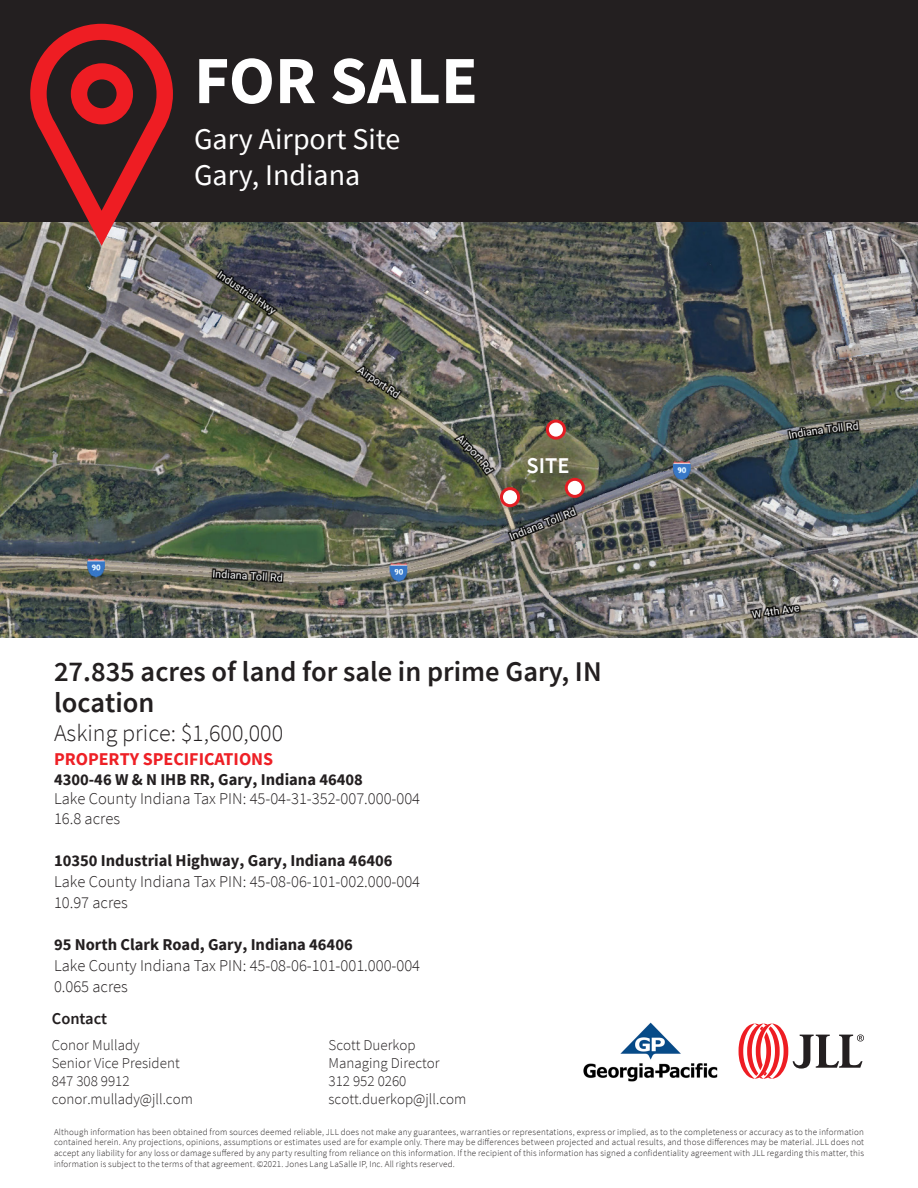
<style>
.page{position:relative;width:918px;height:1188px;background:#fff}
.page>*{position:absolute;margin:0;border:0;box-sizing:border-box;transform-origin:0 0}
.t1{font:700 67.5px "Source Sans Pro";color:#fff}
.t2{font:30px "Source Sans Pro";color:#fff}
.t3{font:600 28.5px/31.8px "Source Sans Pro";color:#231f20}
.t4{font:300 24px "Source Sans Pro";color:#231f20}
.t5{font:600 22.5px "Source Sans Pro";color:#fff}
.t6{font:700 18px "Source Sans Pro";color:#ee2026}
.t7{font:300 16.5px/21px "Source Sans Pro";color:#231f20}
.t8{font:600 16.5px "Source Sans Pro";color:#231f20}
.t9{font:300 15px/18px "Source Sans Pro";color:#231f20}
.Disclaimer{font:300 9px/10.8px "Source Sans Pro";letter-spacing:.02em;color:#231f20;text-align:justify}
.s1{font-weight:700}
</style>
<div class="page">
<div style="left:0;top:0;width:918px;height:222px;background:#231f20"></div>
<svg style="left:739px;top:1024px;width:125px;height:55px"></svg>
<img style="left:0;top:222px;width:918px;height:415px">
<div style="left:501px;top:489px;width:18px;height:17px;background:#fff;border-radius:50%"></div>
<div style="left:500px;top:487px;width:20px;height:20px;border:3px solid #e31e24;border-radius:50%"></div>
<div style="left:566px;top:479px;width:17px;height:17px;background:#fff;border-radius:50%"></div>
<div style="left:565px;top:478px;width:20px;height:20px;border:3px solid #e31e24;border-radius:50%"></div>
<div style="left:547px;top:421px;width:17px;height:17px;background:#fff;border-radius:50%"></div>
<div style="left:546px;top:420px;width:20px;height:20px;border:3px solid #e31e24;border-radius:50%"></div>
<svg style="left:30px;top:24px;width:143px;height:222px"></svg>
<img style="left:583px;top:1022px;width:135px;height:60px">
<p class="t1" style="left:194px;top:35px;width:285px">FOR SALE</p>
<p class="t2" style="left:194px;top:119px;width:208px">Gary Airport Site</p>
<p class="t2" style="left:194px;top:155px;width:168px">Gary, Indiana</p>
<p class="t5" style="left:527px;top:451px;width:44px">SITE</p>
<p class="t3" style="left:54px;top:655px;width:549px">27.835 acres of land for sale in prime Gary, IN location</p>
<p class="t4" style="left:54px;top:719px;width:231px">Asking price: $1,600,000</p>
<p class="t6" style="left:54px;top:747px;width:221px">PROPERTY SPECIFICATIONS</p>
<p class="t7" style="left:54px;top:770px;width:368px;line-height:19.5px"><span class="s1">4300-46 W &amp; N IHB RR, Gary, Indiana 46408<br></span>Lake County Indiana Tax PIN: 45-04-31-352-007.000-004<br>16.8 acres</p>
<p class="t7" style="left:54px;top:850px;width:368px"><span class="s1">10350 Industrial Highway, Gary, Indiana 46406<br></span>Lake County Indiana Tax PIN: 45-08-06-101-002.000-004<br>10.97 acres</p>
<p class="t7" style="left:54px;top:934px;width:368px"><span class="s1">95 North Clark Road, Gary, Indiana 46406<br></span>Lake County Indiana Tax PIN: 45-08-06-101-001.000-004<br>0.065 acres</p>
<p class="t8" style="left:52px;top:1007px;width:57px">Contact</p>
<p class="t9" style="left:52px;top:1036px;width:143px">Conor Mullady<br>Senior Vice President<br>847 308 9912 conor.mullady@jll.com</p>
<p class="Disclaimer" style="left:54px;top:1126px;width:812px">Although information has been obtained from sources deemed reliable, JLL does not make any guarantees, warranties or representations, express or implied, as to the completeness or accuracy as to the information contained herein. Any projections, opinions, assumptions or estimates used are for example only. There may be differences between projected and actual results, and those differences may be material. JLL does not accept any liability for any loss or damage suffered by any party resulting from reliance on this information. If the recipient of this information has signed a confidentiality agreement with JLL regarding this matter, this information is subject to the terms of that agreement. ©2021. Jones Lang LaSalle IP, Inc. All rights reserved.</p>
<p class="t9" style="left:329px;top:1036px;width:139px">Scott Duerkop<br>Managing Director<br>312 952 0260 scott.duerkop@jll.com</p>
</div>
